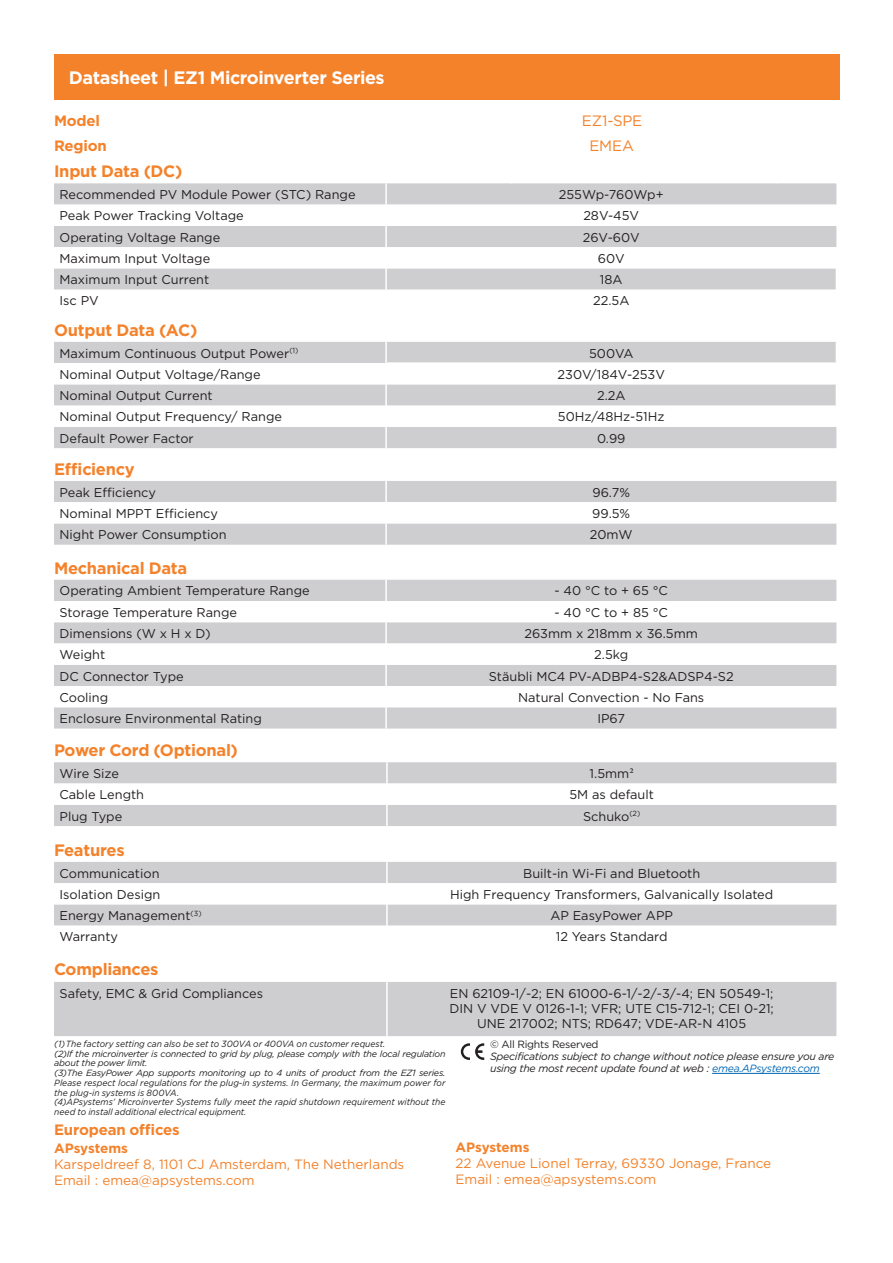
<style>
.page{position:relative;width:893px;height:1263px;background:#fff}
.page>*{position:absolute;margin:0;border:0;box-sizing:border-box;transform-origin:0 0}
.t1{font:700 18px "Gotham";letter-spacing:-.025em;color:#fff}
.t2{font:700 16.5px "Gotham";letter-spacing:-.02em;color:#f4822b}
.t3{font:700 15px "Gotham";letter-spacing:-.015em;color:#f4822b}
.t4{font:15px "Gotham";letter-spacing:-.01em;color:#f4822b}
.t5{font:13.5px "Gotham";color:#f4822b}
.t6{font:700 13.5px "Gotham";letter-spacing:-.005em;color:#f4822b}
.t7{font:12.75px "Gotham";color:#231f20}
.t8{font:italic 10.5px/12px "Gotham";letter-spacing:-.025em;color:#231f20}
.t9{font:10.5px "Gotham";letter-spacing:-.025em;color:#231f20}
.t10{font:italic 9px/9.8px "Gotham";letter-spacing:-.005em;color:#231f20;scale:.95 1}
.t11{font:italic 9px/9.8px "Gotham";letter-spacing:-.005em;color:#231f20;text-align:justify}
.t12{font:italic 9px/9.8px "Gotham";letter-spacing:-.025em;color:#231f20}
.s1{font-family:"Minion Pro"}
.s2{color:#0166b3}
</style>
<div class="page">
<div style="left:54px;top:54px;width:785px;height:46px;background:#f4822b"></div>
<svg style="left:54px;top:183px;width:782px;height:22px;background:#d0cfd2"></svg>
<svg style="left:54px;top:226px;width:782px;height:64px;fill:#cecdd0"></svg>
<hr style="left:385px;top:247px;width:2px;height:21px;background:#fff">
<hr style="left:385px;top:268px;width:2px;height:22px;background:#fff">
<hr style="left:385px;top:183px;width:2px;height:22px;background:#fff">
<hr style="left:385px;top:226px;width:2px;height:21px;background:#fff">
<div style="left:54px;top:342px;width:782px;height:106px;background:#cecdd0"></div>
<svg style="left:54px;top:363px;width:782px;height:64px"></svg>
<hr style="left:385px;top:362px;width:260px;height:2px;background:#fff">
<hr style="left:645px;top:362px;width:131px;height:2px;background:#fff">
<hr style="left:776px;top:362px;width:61px;height:2px;background:#fff">
<hr style="left:385px;top:342px;width:2px;height:20px;background:#fff">
<hr style="left:385px;top:384px;width:2px;height:22px;background:#fff">
<hr style="left:385px;top:406px;width:2px;height:21px;background:#fff">
<hr style="left:385px;top:427px;width:2px;height:21px;background:#fff">
<div style="left:54px;top:580px;width:782px;height:148px;background:#cecdd0"></div>
<svg style="left:54px;top:601px;width:782px;height:106px"></svg>
<hr style="left:385px;top:580px;width:2px;height:21px;background:#fff">
<hr style="left:385px;top:601px;width:2px;height:21px;background:#fff">
<hr style="left:385px;top:622px;width:2px;height:21px;background:#fff">
<hr style="left:385px;top:643px;width:2px;height:22px;background:#fff">
<hr style="left:385px;top:665px;width:2px;height:21px;background:#fff">
<hr style="left:385px;top:686px;width:2px;height:21px;background:#fff">
<hr style="left:385px;top:707px;width:2px;height:21px;background:#fff">
<div style="left:54px;top:481px;width:782px;height:64px;background:#cecdd0"></div>
<svg style="left:54px;top:502px;width:782px;height:21px"></svg>
<hr style="left:385px;top:481px;width:2px;height:21px;background:#fff">
<hr style="left:385px;top:523px;width:2px;height:22px;background:#fff">
<div style="left:54px;top:862px;width:782px;height:21px;background:#cecdd0"></div>
<svg style="left:54px;top:904px;width:782px;height:22px;background:#d0cfd2"></svg>
<hr style="left:386px;top:862px;width:2px;height:21px;background:#fff">
<hr style="left:386px;top:904px;width:2px;height:22px;background:#fff">
<div style="left:54px;top:982px;width:782px;height:54px;background:#cecdd0"></div>
<hr style="left:386px;top:982px;width:2px;height:54px;background:#fff">
<svg style="left:461px;top:1043px;width:23px;height:17px"></svg>
<hr style="left:712px;top:1073px;width:108px;height:1px;background:#0166b3">
<div style="left:54px;top:762px;width:782px;height:64px;background:#cecdd0"></div>
<svg style="left:54px;top:783px;width:782px;height:22px"></svg>
<hr style="left:386px;top:762px;width:2px;height:21px;background:#fff">
<hr style="left:386px;top:783px;width:2px;height:22px;background:#fff">
<hr style="left:386px;top:805px;width:2px;height:21px;background:#fff">
<p class="t1" style="left:69px;top:66px;width:317px">Datasheet | EZ1 Microinverter Series</p>
<p class="t3" style="left:54px;top:111px;width:48px">Model</p>
<p class="t2" style="left:54px;top:161px;width:130px">Input Data (DC)</p>
<p class="t7" style="left:60px;top:186px;width:298px">Recommended PV Module Power (STC) Range</p>
<p class="t7" style="left:559px;top:186px;width:106px">255Wp-760Wp+</p>
<p class="t7" style="left:60px;top:208px;width:186px">Peak Power Tracking Voltage</p>
<p class="t7" style="left:583px;top:208px;width:57px">28V-45V</p>
<p class="t7" style="left:60px;top:229px;width:162px">Operating Voltage Range</p>
<p class="t7" style="left:583px;top:229px;width:59px">26V-60V</p>
<p class="t7" style="left:60px;top:250px;width:152px">Maximum Input Voltage</p>
<p class="t7" style="left:598px;top:250px;width:28px">60V</p>
<p class="t7" style="left:60px;top:271px;width:151px">Maximum Input Current</p>
<p class="t7" style="left:600px;top:271px;width:24px">18A</p>
<p class="t7" style="left:60px;top:293px;width:41px">Isc PV</p>
<p class="t7" style="left:593px;top:293px;width:38px">22.5A</p>
<p class="t2" style="left:54px;top:319px;width:145px">Output Data (AC)</p>
<p class="t7" style="left:60px;top:345px;width:240px">Maximum Continuous Output Power<sup>(1)</sup></p>
<p class="t7" style="left:589px;top:345px;width:46px">500VA</p>
<p class="t7" style="left:60px;top:366px;width:203px">Nominal Output Voltage/Range</p>
<p class="t7" style="left:558px;top:366px;width:109px">230V/184V-253V</p>
<p class="t7" style="left:60px;top:387px;width:155px">Nominal Output Current</p>
<p class="t7" style="left:597px;top:387px;width:30px">2.2A</p>
<p class="t7" style="left:60px;top:409px;width:224px">Nominal Output Frequency/ Range</p>
<p class="t7" style="left:558px;top:409px;width:108px">50Hz/48Hz-51Hz</p>
<p class="t7" style="left:60px;top:430px;width:136px">Default Power Factor</p>
<p class="t7" style="left:597px;top:430px;width:30px">0.99</p>
<p class="t4" style="left:582px;top:111px;width:62px">EZ1-SPE</p>
<p class="t3" style="left:54px;top:135px;width:54px">Region</p>
<p class="t4" style="left:589px;top:136px;width:46px">EMEA</p>
<p class="t2" style="left:54px;top:458px;width:82px">Efficiency</p>
<p class="t7" style="left:60px;top:484px;width:98px">Peak Efficiency</p>
<p class="t7" style="left:592px;top:484px;width:39px">96.7%</p>
<p class="t7" style="left:60px;top:505px;width:160px">Nominal MPPT Efficiency</p>
<p class="t7" style="left:592px;top:505px;width:39px">99.5%</p>
<p class="t7" style="left:60px;top:526px;width:169px">Night Power Consumption</p>
<p class="t7" style="left:590px;top:526px;width:44px">20mW</p>
<p class="t2" style="left:54px;top:557px;width:135px">Mechanical Data</p>
<p class="t7" style="left:60px;top:583px;width:252px">Operating Ambient Temperature Range</p>
<p class="t7" style="left:554px;top:583px;width:115px">- 40 °C to + 65 °C</p>
<p class="t7" style="left:60px;top:604px;width:179px">Storage Temperature Range</p>
<p class="t7" style="left:555px;top:604px;width:115px">- 40 °C to + 85 °C</p>
<p class="t7" style="left:60px;top:625px;width:153px">Dimensions (W x H x D)</p>
<p class="t7" style="left:524px;top:625px;width:175px">263mm x 218mm x 36.5mm</p>
<p class="t7" style="left:60px;top:646px;width:47px">Weight</p>
<p class="t7" style="left:594px;top:646px;width:35px">2.5kg</p>
<p class="t7" style="left:60px;top:668px;width:126px">DC Connector Type</p>
<p class="t7" style="left:489px;top:668px;width:246px">Stäubli MC4 PV-ADBP4-S2&amp;ADSP4-S2</p>
<p class="t7" style="left:60px;top:689px;width:50px">Cooling</p>
<p class="t7" style="left:518px;top:689px;width:188px">Natural Convection - No Fans</p>
<p class="t7" style="left:60px;top:710px;width:204px">Enclosure Environmental Rating</p>
<p class="t7" style="left:597px;top:710px;width:29px">IP67</p>
<p class="t2" style="left:54px;top:739px;width:185px">Power Cord (Optional)</p>
<p class="t7" style="left:60px;top:765px;width:61px">Wire Size</p>
<p class="t7" style="left:590px;top:765px;width:46px">1.5mm<span class="s1">²</span></p>
<p class="t7" style="left:60px;top:786px;width:86px">Cable Length</p>
<p class="t7" style="left:569px;top:786px;width:86px">5M as default</p>
<p class="t7" style="left:60px;top:808px;width:64px">Plug Type</p>
<p class="t7" style="left:583px;top:808px;width:59px">Schuko<sup>(2)</sup></p>
<p class="t2" style="left:54px;top:839px;width:72px">Features</p>
<p class="t7" style="left:60px;top:865px;width:102px">Communication</p>
<p class="t7" style="left:523px;top:865px;width:179px">Built-in Wi-Fi and Bluetooth</p>
<p class="t7" style="left:60px;top:886px;width:102px">Isolation Design</p>
<p class="t7" style="left:450px;top:886px;width:325px">High Frequency Transformers, Galvanically Isolated</p>
<p class="t7" style="left:60px;top:907px;width:144px">Energy Management<sup>(3)</sup></p>
<p class="t7" style="left:550px;top:907px;width:124px">AP EasyPower APP</p>
<p class="t7" style="left:60px;top:929px;width:60px">Warranty</p>
<p class="t7" style="left:556px;top:929px;width:113px">12 Years Standard</p>
<p class="t2" style="left:54px;top:958px;width:106px">Compliances</p>
<p class="t7" style="left:60px;top:985px;width:205px">Safety, EMC &amp; Grid Compliances</p>
<p class="t7" style="left:450px;top:985px;width:325px">EN 62109-1/-2; EN 61000-6-1/-2/-3/-4; EN 50549-1;</p>
<p class="t7" style="left:450px;top:1000px;width:326px">DIN V VDE V 0126-1-1; VFR; UTE C15-712-1; CEI 0-21;</p>
<p class="t7" style="left:477px;top:1015px;width:270px">UNE 217002; NTS; RD647; VDE-AR-N 4105</p>
<p class="t10" style="left:54px;top:1038px;width:350px">(1) The factory setting can also be set to 300VA or 400VA on customer request.</p>
<p class="t12" style="left:54px;top:1048px;width:393px">(2)If the microinverter is connected to grid by plug, please comply with the local regulation about the power limit.</p>
<p class="t11" style="left:54px;top:1068px;width:393px">(3)The EasyPower App supports monitoring up to 4 units of product from the EZ1 series.<br>Please respect local regulations for the plug-in systems. In Germany, the maximum power for the plug-in systems is 800VA.</p>
<p class="t10" style="left:54px;top:1097px;width:413px">(4)APsystems’ Microinverter Systems fully meet the rapid shutdown requirement without the need to install additional electrical equipment.</p>
<p class="t3" style="left:54px;top:1119px;width:127px">European offices</p>
<p class="t6" style="left:54px;top:1139px;width:76px">APsystems</p>
<p class="t5" style="left:54px;top:1155px;width:352px">Karspeldreef 8, 1101 CJ Amsterdam, The Netherlands</p>
<p class="t5" style="left:54px;top:1171px;width:202px">Email : emea@apsystems.com</p>
<p class="t9" style="left:490px;top:1037px;width:110px">© All Rights Reserved</p>
<p class="t8" style="left:490px;top:1050px;width:346px">Specifications subject to change without notice please ensure you are using the most recent update found at web : <span class="s2">emea.APsystems.com</span></p>
<p class="t6" style="left:455px;top:1138px;width:76px">APsystems</p>
<p class="t5" style="left:455px;top:1154px;width:317px">22 Avenue Lionel Terray, 69330 Jonage, France</p>
<p class="t5" style="left:455px;top:1170px;width:202px">Email : emea@apsystems.com</p>
</div>
